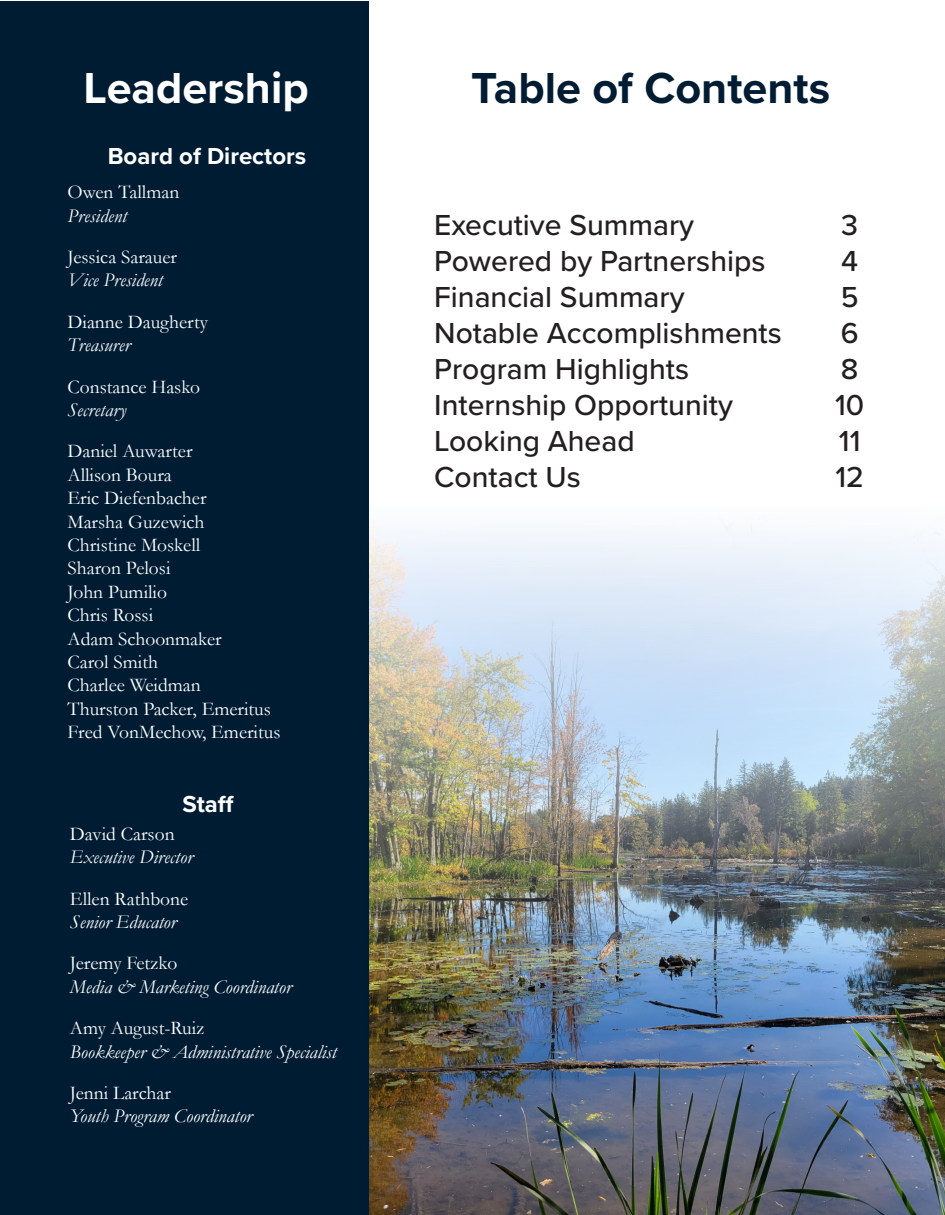
<style>
.page{position:relative;width:945px;height:1215px;background:#fff}
.page>*{position:absolute;margin:0;border:0;box-sizing:border-box;transform-origin:0 0}
.t1{font:700 45px "Proxima Nova";color:#001c33}
.t2{font:700 45px "Proxima Nova";color:#fff}
.t3{font:500 30px "Proxima Nova";color:#231f20}
.t4{font:700 24px "Proxima Nova";color:#fff}
.t5{font:19.5px "Garamond";color:#fff}
.t6{font:italic 19.5px "Garamond";color:#fff}
</style>
<div class="page">
<div style="left:1px;top:1px;width:368px;height:1213px;background:#001c33"></div>
<img style="left:369px;top:525px;width:576px;height:690px">
<p class="t2" style="left:84px;top:54px;width:227px">Leadership</p>
<p class="t4" style="left:108px;top:138px;width:200px">Board of Directors</p>
<p class="t5" style="left:68px;top:179px;width:113px">Owen Tallman</p>
<p class="t6" style="left:68px;top:202px;width:61px">President</p>
<p class="t5" style="left:68px;top:244px;width:111px">Jessica Sarauer</p>
<p class="t6" style="left:68px;top:267px;width:97px">Vice President</p>
<p class="t5" style="left:68px;top:309px;width:142px">Dianne Daugherty</p>
<p class="t6" style="left:68px;top:332px;width:64px">Treasurer</p>
<p class="t5" style="left:68px;top:373px;width:134px">Constance Hasko</p>
<p class="t6" style="left:68px;top:397px;width:60px">Secretary</p>
<p class="t5" style="left:68px;top:438px;width:127px">Daniel Auwarter</p>
<p class="t5" style="left:68px;top:462px;width:106px">Allison Boura</p>
<p class="t5" style="left:68px;top:485px;width:141px">Eric Diefenbacher</p>
<p class="t5" style="left:68px;top:508px;width:138px">Marsha Guzewich</p>
<p class="t5" style="left:68px;top:532px;width:134px">Christine Moskell</p>
<p class="t5" style="left:68px;top:555px;width:104px">Sharon Pelosi</p>
<p class="t5" style="left:68px;top:579px;width:101px">John Pumilio</p>
<p class="t5" style="left:68px;top:602px;width:87px">Chris Rossi</p>
<p class="t5" style="left:68px;top:625px;width:156px">Adam Schoonmaker</p>
<p class="t5" style="left:68px;top:649px;width:92px">Carol Smith</p>
<p class="t5" style="left:68px;top:672px;width:135px">Charlee Weidman</p>
<p class="t5" style="left:68px;top:696px;width:205px">Thurston Packer, Emeritus</p>
<p class="t5" style="left:68px;top:719px;width:214px">Fred VonMechow, Emeritus</p>
<p class="t4" style="left:183px;top:786px;width:53px">Staff</p>
<p class="t5" style="left:70px;top:821px;width:106px">David Carson</p>
<p class="t6" style="left:70px;top:844px;width:125px">Executive Director</p>
<p class="t5" style="left:70px;top:885px;width:120px">Ellen Rathbone</p>
<p class="t6" style="left:70px;top:909px;width:108px">Senior Educator</p>
<p class="t5" style="left:70px;top:950px;width:109px">Jeremy Fetzko</p>
<p class="t6" style="left:70px;top:973px;width:223px">Media &amp; Marketing Coordinator</p>
<p class="t5" style="left:70px;top:1015px;width:136px">Amy August-Ruiz</p>
<p class="t6" style="left:70px;top:1038px;width:268px">Bookkeeper &amp; Administrative Specialist</p>
<p class="t5" style="left:70px;top:1080px;width:103px">Jenni Larchar</p>
<p class="t6" style="left:70px;top:1103px;width:184px">Youth Program Coordinator</p>
<p class="t1" style="left:471px;top:54px;width:360px">Table of Contents</p>
<p class="t3" style="left:434px;top:203px;width:261px">Executive Summary</p>
<p class="t3" style="left:434px;top:239px;width:333px">Powered by Partnerships</p>
<p class="t3" style="left:434px;top:275px;width:252px">Financial Summary</p>
<p class="t3" style="left:434px;top:311px;width:349px">Notable Accomplishments</p>
<p class="t3" style="left:434px;top:347px;width:256px">Program Highlights</p>
<p class="t3" style="left:434px;top:383px;width:300px">Internship Opportunity</p>
<p class="t3" style="left:434px;top:419px;width:202px">Looking Ahead</p>
<p class="t3" style="left:434px;top:455px;width:148px">Contact Us</p>
<p class="t3" style="left:841px;top:203px;width:18px">3</p>
<p class="t3" style="left:841px;top:239px;width:19px">4</p>
<p class="t3" style="left:841px;top:275px;width:19px">5</p>
<p class="t3" style="left:841px;top:311px;width:19px">6</p>
<p class="t3" style="left:841px;top:347px;width:19px">8</p>
<p class="t3" style="left:835px;top:383px;width:31px">10</p>
<p class="t3" style="left:839px;top:419px;width:23px">11</p>
<p class="t3" style="left:836px;top:455px;width:30px">12</p>
</div>
